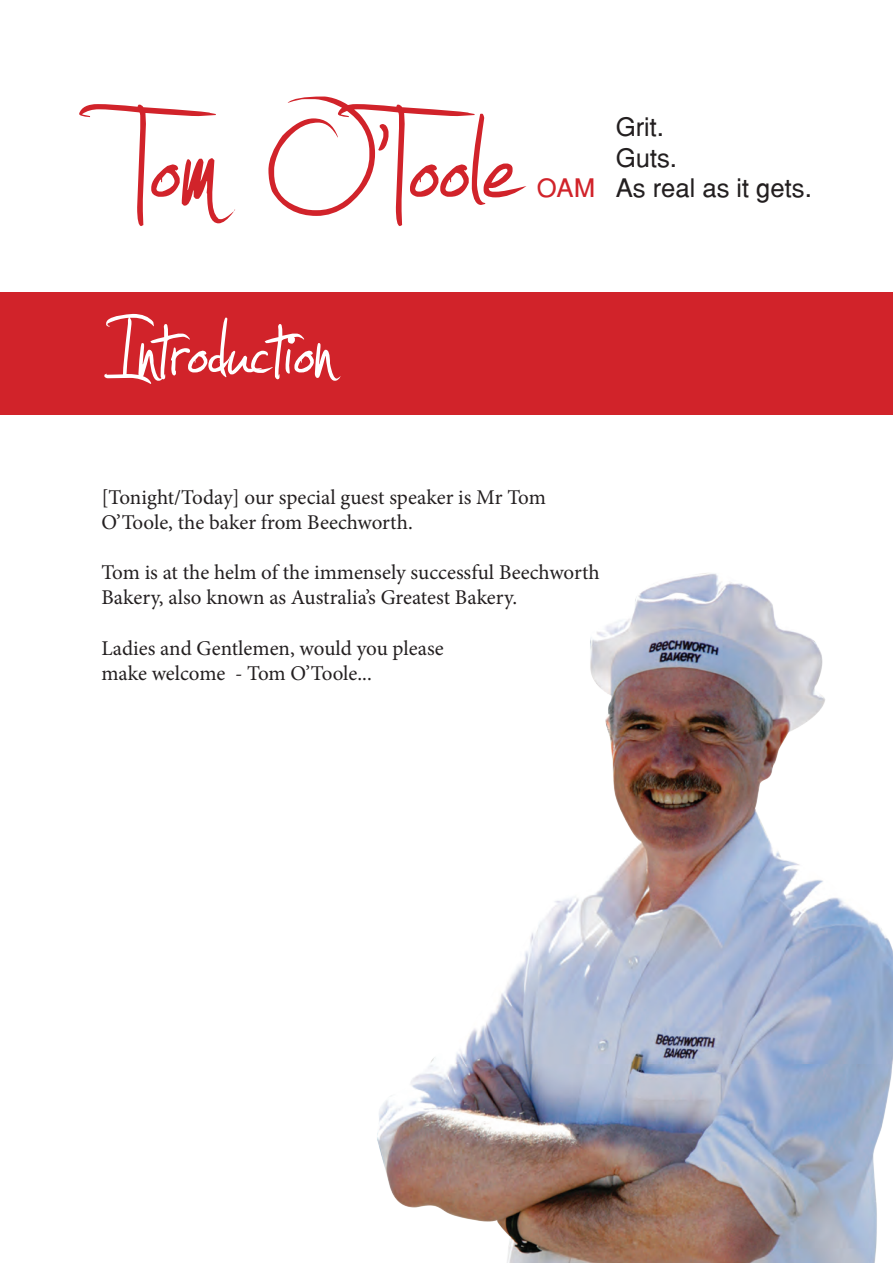
<style>
.page{position:relative;width:893px;height:1263px;background:#fff}
.page>*{position:absolute;margin:0;border:0;box-sizing:border-box;transform-origin:0 0}
.t1{font:180px "Jellyka Estrya's Handwriting";color:#fff}
.t2{font:25.5px "Helvetica";color:#231f20}
.t3{font:21px/25.2px "Minion Pro";color:#231f20}
.s1{color:#d1232a}
</style>
<div class="page">
<div style="left:0;top:292px;width:893px;height:123px;background:#d1232a"></div>
<img style="left:377px;top:573px;width:516px;height:690px">
<svg style="left:79px;top:97px;width:448px;height:129px"></svg>
<h1 class="t1" style="left:110px;top:274px;width:225px">Introduction</h1>
<p class="t2" style="left:616px;top:111px;width:50px">Grit.</p>
<p class="t2" style="left:616px;top:142px;width:63px">Guts.</p>
<p class="t2" style="left:537px;top:173px;width:276px"><span class="s1">OAM</span> As real as it gets.</p>
<p class="t3" style="left:101px;top:484px;width:446px">[Tonight/Today] our special guest speaker is Mr Tom<br>O’Toole, the baker from Beechworth.</p>
<p class="t3" style="left:101px;top:560px;width:500px">Tom is at the helm of the immensely successful Beechworth<br>Bakery, also known as Australia’s Greatest Bakery.</p>
<p class="t3" style="left:101px;top:636px;width:344px">Ladies and Gentlemen, would you please make welcome - Tom O’Toole...</p>
</div>
